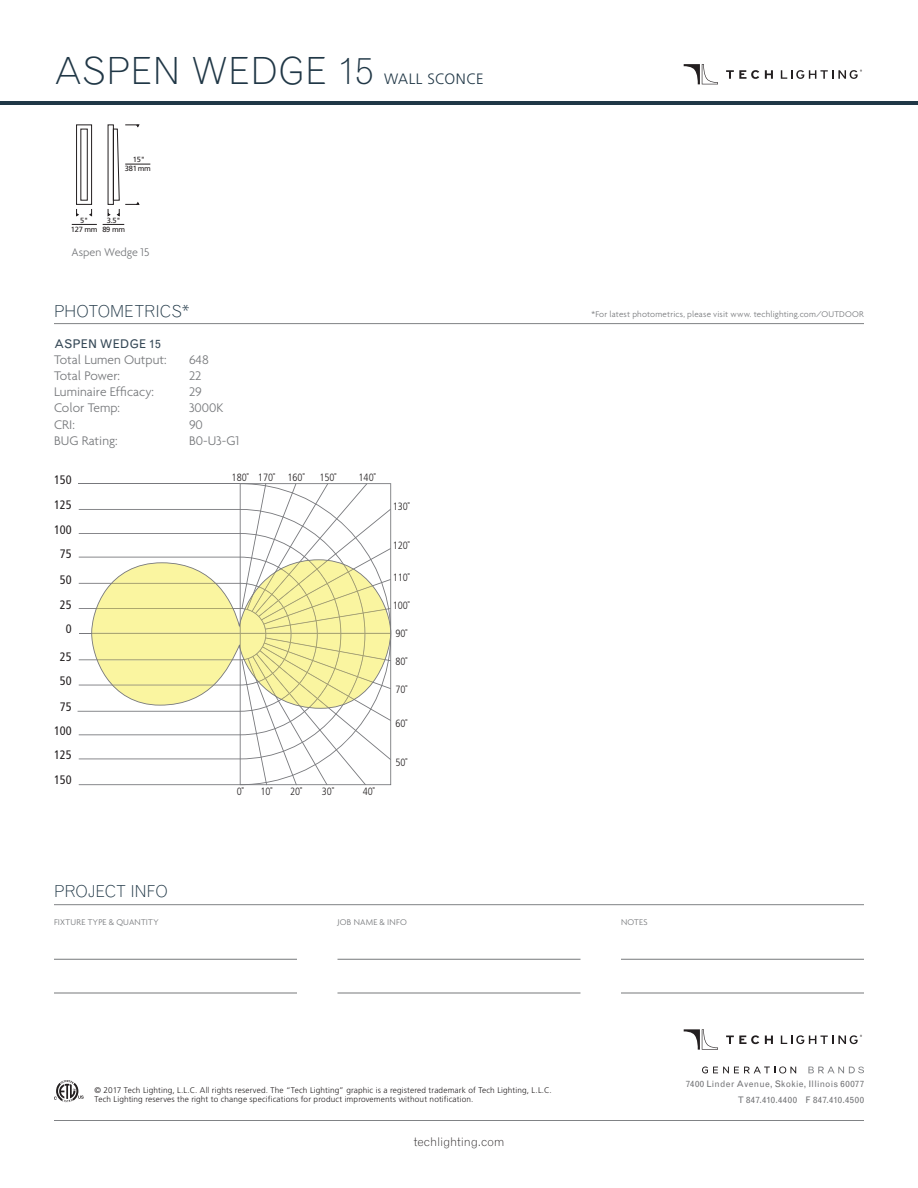
<style>
.page{position:relative;width:918px;height:1188px;background:#fff}
.page>*{position:absolute;margin:0;border:0;box-sizing:border-box;transform-origin:0 0}
.t1{font:300 37.5px "Grotesque";color:#203746}
.Spec_Header{font:300 16.5px "Grotesque";letter-spacing:-.02em;color:#203746}
.t2{font:300 15px "Frutiger";letter-spacing:.025em;color:#203746}
.Photometrics{font:300 13.5px "Agenda";color:#76787b}
.t3{font:condensed 12.3px/24.3px "Frutiger";color:#231f20;text-align:center}
.t4{font:300 12px "Grotesque";letter-spacing:-.01em;color:#231f20}
.Line_Art_Caption{font:300 12px "Agenda";color:#76787b}
.Photometrics-2{font:12px "Grotesque";color:#354856}
.t5{font:300 condensed 10.5px "Frutiger";color:#231f20}
.Photometrics_-_Top{font:300 9px "Agenda";letter-spacing:.02em;color:#76787b}
.t6{font:9px/16.2px "Grotesque";letter-spacing:.03em;color:#717275;text-align:right}
.t7{font:300 8.25px/9px "Frutiger";letter-spacing:.015em;color:#231f20}
.t8{font:7.5px/9px "Frutiger";letter-spacing:-.03em;color:#231f20;text-align:center}
</style>
<div class="page">
<svg style="left:726px;top:70px;width:33px;height:9px"></svg>
<svg style="left:765px;top:70px;width:8px;height:9px"></svg>
<svg style="left:781px;top:70px;width:81px;height:9px"></svg>
<svg style="left:684px;top:64px;width:34px;height:20px"></svg>
<hr style="left:0;top:101px;width:918px;height:4px;background:#203746">
<svg style="left:726px;top:1035px;width:33px;height:9px"></svg>
<svg style="left:765px;top:1036px;width:8px;height:8px"></svg>
<svg style="left:781px;top:1035px;width:81px;height:9px"></svg>
<svg style="left:684px;top:1029px;width:34px;height:21px"></svg>
<hr style="left:54px;top:904px;width:810px;height:1px;background:#808285">
<svg style="left:54px;top:1080px;width:30px;height:22px"></svg>
<hr style="left:54px;top:1120px;width:810px;height:1px;background:#808285">
<svg style="left:702px;top:1066px;width:94px;height:8px"></svg>
<svg style="left:808px;top:1067px;width:56px;height:6px"></svg>
<hr style="left:54px;top:959px;width:243px;height:1px;background:#76787b">
<hr style="left:54px;top:993px;width:243px;height:1px;background:#76787b">
<hr style="left:338px;top:959px;width:242px;height:1px;background:#76787b">
<hr style="left:338px;top:993px;width:242px;height:1px;background:#76787b">
<hr style="left:621px;top:959px;width:243px;height:1px;background:#76787b">
<hr style="left:621px;top:993px;width:243px;height:1px;background:#76787b">
<svg style="left:71px;top:125px;width:80px;height:100px"></svg>
<svg style="left:78px;top:483px;width:313px;height:302px"></svg>
<svg style="left:91px;top:559px;width:300px;height:150px;fill:#faf5a0"></svg>
<hr style="left:54px;top:323px;width:810px;height:1px;background:#808285">
<h1 class="t1" style="left:54px;top:48px;width:321px">ASPEN WEDGE 15</h1>
<h3 class="t2" style="left:384px;top:70px;width:101px">WALL SCONCE</h3>
<p class="t8" style="left:125px;top:155px;width:28px">15"<br>381 mm</p>
<p class="t8" style="left:71px;top:216px;width:28px">5"<br>127 mm</p>
<p class="t8" style="left:102px;top:216px;width:24px">3.5"<br>89 mm</p>
<p class="Line_Art_Caption" style="left:71px;top:245px;width:79px">Aspen Wedge 15</p>
<p class="Spec_Header" style="left:54px;top:301px;width:137px">PHOTOMETRICS*</p>
<p class="Photometrics_-_Top" style="left:591px;top:309px;width:274px">*For latest photometrics, please visit www. techlighting.com/OUTDOOR</p>
<p class="Photometrics-2" style="left:54px;top:336px;width:108px">ASPEN WEDGE 15</p>
<p class="Photometrics" style="left:54px;top:352px;width:114px">Total Lumen Output:</p>
<p class="Photometrics" style="left:189px;top:352px;width:21px">648</p>
<p class="Photometrics" style="left:54px;top:368px;width:68px">Total Power:</p>
<p class="Photometrics" style="left:189px;top:368px;width:14px">22</p>
<p class="Photometrics" style="left:54px;top:384px;width:102px">Luminaire Efficacy:</p>
<p class="Photometrics" style="left:189px;top:384px;width:14px">29</p>
<p class="Photometrics" style="left:54px;top:400px;width:68px">Color Temp:</p>
<p class="Photometrics" style="left:189px;top:400px;width:36px">3000K</p>
<p class="Photometrics" style="left:54px;top:416px;width:22px">CRI:</p>
<p class="Photometrics" style="left:189px;top:416px;width:15px">90</p>
<p class="Photometrics" style="left:54px;top:433px;width:65px">BUG Rating:</p>
<p class="Photometrics" style="left:189px;top:433px;width:52px">B0-U3-G1</p>
<p class="t3" style="left:54px;top:467px;width:19px">150</p>
<p class="t3" style="left:54px;top:493px;width:19px">125</p>
<p class="t3" style="left:54px;top:517px;width:19px">100<br>75</p>
<p class="t3" style="left:60px;top:567px;width:13px;line-height:25.2px;text-align:left">50<br>25</p>
<p class="t3" style="left:66px;top:617px;width:7px">0</p>
<p class="t3" style="left:60px;top:644px;width:13px;text-align:left">25<br>50</p>
<p class="t3" style="left:54px;top:695px;width:19px">75<br>100<br>125<br>150</p>
<h2 class="Spec_Header" style="left:54px;top:882px;width:115px">PROJECT INFO</h2>
<p class="Photometrics_-_Top" style="left:54px;top:917px;width:106px">FIXTURE TYPE &amp; QUANTITY</p>
<p class="t5" style="left:232px;top:471px;width:19px">180˚</p>
<p class="t5" style="left:258px;top:471px;width:48px">170˚ 160˚</p>
<p class="t5" style="left:319px;top:471px;width:19px">150˚</p>
<p class="t5" style="left:359px;top:471px;width:19px">140˚</p>
<p class="t5" style="left:237px;top:785px;width:9px">0˚</p>
<p class="t5" style="left:261px;top:785px;width:14px">10˚</p>
<p class="t5" style="left:290px;top:785px;width:14px">20˚</p>
<p class="t5" style="left:322px;top:785px;width:14px">30˚</p>
<p class="t5" style="left:363px;top:785px;width:14px">40˚</p>
<p class="t5" style="left:393px;top:501px;width:19px">130˚</p>
<p class="t5" style="left:393px;top:540px;width:19px">120˚</p>
<p class="t5" style="left:393px;top:571px;width:19px">110˚</p>
<p class="t5" style="left:393px;top:599px;width:19px">100˚</p>
<p class="t5" style="left:395px;top:627px;width:14px">90˚</p>
<p class="t5" style="left:395px;top:655px;width:14px">80˚</p>
<p class="t5" style="left:395px;top:683px;width:14px">70˚</p>
<p class="t5" style="left:395px;top:718px;width:14px">60˚</p>
<p class="t5" style="left:395px;top:757px;width:14px">50˚</p>
<p class="Photometrics_-_Top" style="left:338px;top:917px;width:71px">JOB NAME &amp; INFO</p>
<p class="Photometrics_-_Top" style="left:621px;top:917px;width:28px">NOTES</p>
<p class="t7" style="left:94px;top:1086px;width:459px">© 2017 Tech Lighting, L.L.C. All rights reserved. The “Tech Lighting” graphic is a registered trademark of Tech Lighting, L.L.C.<br>Tech Lighting reserves the right to change specifications for product improvements without notification.</p>
<h3 class="t4" style="left:414px;top:1134px;width:92px">techlighting.com</h3>
<p class="t6" style="left:686px;top:1076px;width:180px">7400 Linder Avenue, Skokie, Illinois 60077<br>T 847.410.4400 F 847.410.4500</p>
</div>
